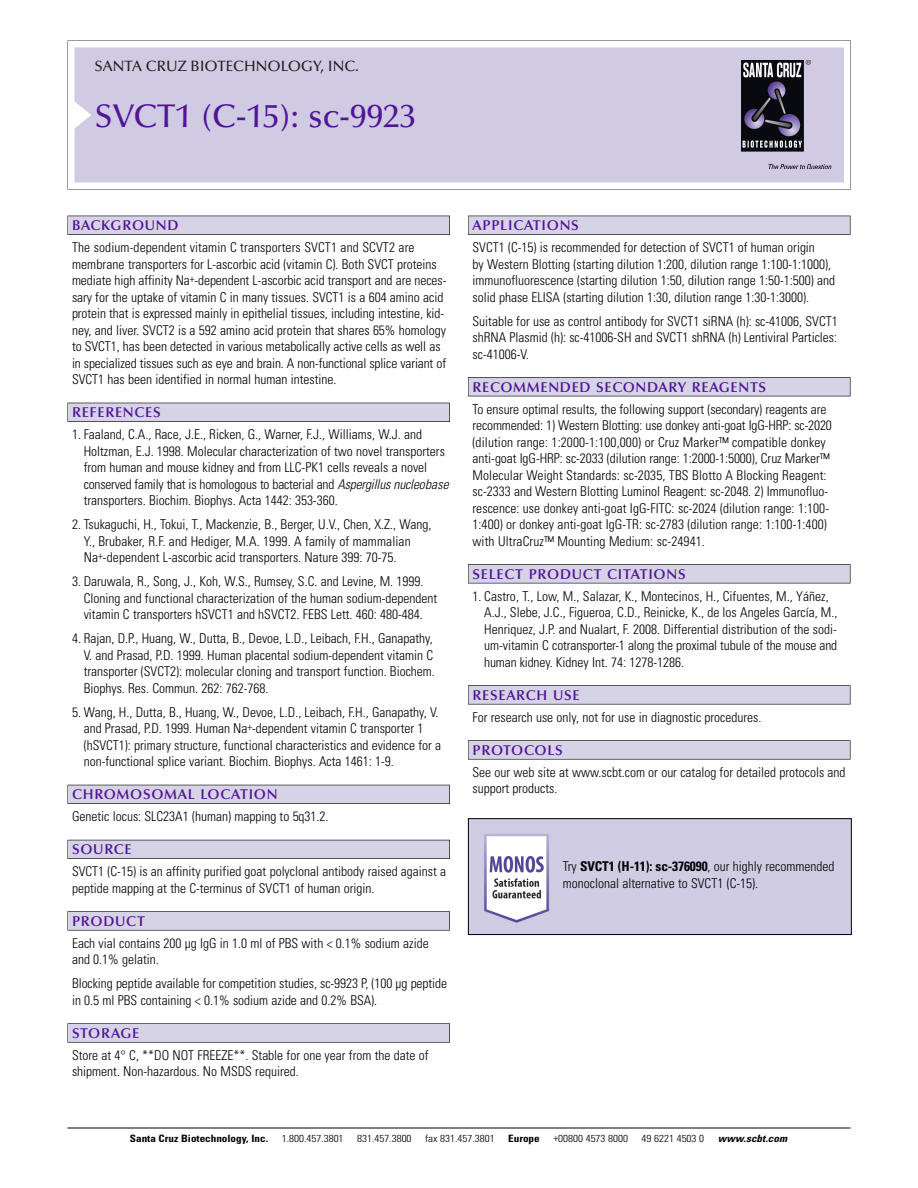
<style>
.page{position:relative;width:918px;height:1188px;background:#fff}
.page>*{position:absolute;margin:0;border:0;box-sizing:border-box;transform-origin:0 0}
.t1{font:500 33px "Optima";color:#511695}
.t2{font:500 15px "Optima";color:#231f20}
.t3{font:600 14.25px "Optima";letter-spacing:.05em;color:#511695}
.t4{font:300 condensed 13.5px/16.5px "Univers";color:#000}
.t5{font:300 condensed 10.2px "Univers";color:#000;scale:1.1 1}
.t6{font:700 condensed 10.2px "Univers";color:#000;scale:1.1 1}
.t7{font:italic 700 condensed 10.2px "Univers";letter-spacing:.005em;color:#000;scale:1.1 1}
.s1{font-style:italic}
.s2{font-weight:700}
</style>
<div class="page">
<svg style="left:68px;top:40px;width:783px;height:149px"></svg>
<div style="left:74px;top:47px;width:770px;height:135px;background:#d1cae3"></div>
<img style="left:741px;top:60px;width:90px;height:108px">
<div style="left:68px;top:216px;width:382px;height:19px;background:#525155"></div>
<div style="left:68px;top:216px;width:381px;height:18px;background:#d7d3e7"></div>
<div style="left:68px;top:403px;width:382px;height:19px;background:#515055"></div>
<div style="left:68px;top:403px;width:381px;height:18px;background:#d7d3e7"></div>
<div style="left:68px;top:785px;width:382px;height:19px;background:#525158"></div>
<div style="left:68px;top:785px;width:381px;height:18px;background:#d7d3e7"></div>
<div style="left:68px;top:840px;width:382px;height:19px;background:#54535a"></div>
<div style="left:68px;top:840px;width:381px;height:18px;background:#d7d3e7"></div>
<svg style="left:68px;top:911px;width:382px;height:20px"></svg>
<div style="left:68px;top:912px;width:381px;height:18px;background:#d7d3e7"></div>
<div style="left:68px;top:1023px;width:382px;height:20px;background:#626263"></div>
<div style="left:68px;top:1024px;width:381px;height:18px;background:#d7d3e7"></div>
<div style="left:468px;top:216px;width:382px;height:19px;background:#525155"></div>
<div style="left:468px;top:216px;width:382px;height:18px;background:#d7d3e7"></div>
<div style="left:468px;top:377px;width:382px;height:19px;background:#525155"></div>
<div style="left:468px;top:378px;width:382px;height:18px;background:#d7d3e7"></div>
<div style="left:468px;top:564px;width:382px;height:19px;background:#545357"></div>
<div style="left:468px;top:565px;width:382px;height:18px;background:#d7d3e7"></div>
<div style="left:468px;top:685px;width:382px;height:19px;background:#575759"></div>
<div style="left:468px;top:686px;width:382px;height:18px;background:#d7d3e7"></div>
<svg style="left:468px;top:740px;width:382px;height:20px"></svg>
<div style="left:468px;top:741px;width:382px;height:18px;background:#d7d3e7"></div>
<hr style="left:68px;top:1128px;width:782px;height:1px;background:#000">
<img style="left:470px;top:820px;width:380px;height:113px">
<div style="left:468px;top:818px;width:384px;height:117px;border:1px solid #000"></div>
<p class="t2" style="left:94px;top:61px;width:266px">SANTA CRUZ BIOTECHNOLOGY, INC.</p>
<h1 class="t1" style="left:94px;top:103px;width:323px">SVCT1 (C-15): sc-9923</h1>
<p class="t3" style="left:72px;top:219px;width:108px">BACKGROUND</p>
<p class="t4" style="left:72px;top:240px;width:376px">The sodium-dependent vitamin C transporters SVCT1 and SCVT2 are membrane transporters for L-ascorbic acid (vitamin C). Both SVCT proteins mediate high affinity Na<sup>+</sup>-dependent L-ascorbic acid transport and are neces&shy;sary for the uptake of vitamin C in many tissues. SVCT1 is a 604 amino acid protein that is expressed mainly in epithelial tissues, including intestine, kid&shy;ney, and liver. SVCT2 is a 592 amino acid protein that shares 65% homology to SVCT1, has been detected in various metabolically active cells as well as in specialized tissues such as eye and brain. A non-functional splice variant of SVCT1 has been identified in normal human intestine.</p>
<p class="t3" style="left:72px;top:407px;width:90px">REFERENCES</p>
<p class="t4" style="left:84px;top:427px;width:367px;text-indent:-12px">1. Faaland, C.A., Race, J.E., Ricken, G., Warner, F.J., Williams, W.J. and Holtzman, E.J. 1998. Molecular characterization of two novel transporters from human and mouse kidney and from LLC-PK1 cells reveals a novel conserved family that is homologous to bacterial and <span class="s1">Aspergillus nucleobase </span>transporters. Biochim. Biophys. Acta 1442: 353-360.</p>
<p class="t4" style="left:84px;top:517px;width:349px;text-indent:-12px">2. Tsukaguchi, H., Tokui, T., Mackenzie, B., Berger, U.V., Chen, X.Z., Wang,<br>Y., Brubaker, R.F. and Hediger, M.A. 1999. A family of mammalian<br>Na<sup>+</sup>-dependent L-ascorbic acid transporters. Nature 399: 70-75.</p>
<p class="t4" style="left:84px;top:574px;width:355px;text-indent:-12px">3. Daruwala, R., Song, J., Koh, W.S., Rumsey, S.C. and Levine, M. 1999.<br>Cloning and functional characterization of the human sodium-dependent vitamin C transporters hSVCT1 and hSVCT2. FEBS Lett. 460: 480-484.</p>
<p class="t4" style="left:84px;top:631px;width:353px;text-indent:-12px">4. Rajan, D.P., Huang, W., Dutta, B., Devoe, L.D., Leibach, F.H., Ganapathy, V. and Prasad, P.D. 1999. Human placental sodium-dependent vitamin C transporter (SVCT2): molecular cloning and transport function. Biochem.<br>Biophys. Res. Commun. 262: 762-768.</p>
<p class="t4" style="left:84px;top:705px;width:359px;text-indent:-12px">5. Wang, H., Dutta, B., Huang, W., Devoe, L.D., Leibach, F.H., Ganapathy, V. and Prasad, P.D. 1999. Human Na<sup>+</sup>-dependent vitamin C transporter 1 (hSVCT1): primary structure, functional characteristics and evidence for a non-functional splice variant. Biochim. Biophys. Acta 1461: 1-9.</p>
<p class="t3" style="left:72px;top:789px;width:207px">CHROMOSOMAL LOCATION</p>
<p class="t4" style="left:72px;top:809px;width:258px">Genetic locus: SLC23A1 (human) mapping to 5q31.2.</p>
<p class="t3" style="left:72px;top:844px;width:61px">SOURCE</p>
<p class="t4" style="left:72px;top:864px;width:376px">SVCT1 (C-15) is an affinity purified goat polyclonal antibody raised against a peptide mapping at the C-terminus of SVCT1 of human origin.</p>
<p class="t3" style="left:72px;top:915px;width:74px">PRODUCT</p>
<p class="t4" style="left:72px;top:936px;width:358px">Each vial contains 200 µg IgG in 1.0 ml of PBS with &lt; 0.1% sodium azide and 0.1% gelatin.</p>
<p class="t4" style="left:72px;top:976px;width:377px">Blocking peptide available for competition studies, sc-9923 P, (100 µg peptide in 0.5 ml PBS containing &lt; 0.1% sodium azide and 0.2% BSA).</p>
<p class="t3" style="left:72px;top:1027px;width:69px">STORAGE</p>
<p class="t4" style="left:72px;top:1048px;width:358px">Store at 4° C, **DO NOT FREEZE**. Stable for one year from the date of shipment. Non-hazardous. No MSDS required.</p>
<p class="t3" style="left:473px;top:219px;width:108px">APPLICATIONS</p>
<p class="t4" style="left:473px;top:240px;width:364px">SVCT1 (C-15) is recommended for detection of SVCT1 of human origin<br>by Western Blotting (starting dilution 1:200, dilution range 1:100-1:1000), immunofluorescence (starting dilution 1:50, dilution range 1:50-1:500) and solid phase ELISA (starting dilution 1:30, dilution range 1:30-1:3000).</p>
<p class="t4" style="left:473px;top:314px;width:367px;text-align:justify">Suitable for use as control antibody for SVCT1 siRNA (h): sc-41006, SVCT1 shRNA Plasmid (h): sc-41006-SH and SVCT1 shRNA (h) Lentiviral Particles: sc-41006-V.</p>
<p class="t3" style="left:473px;top:381px;width:295px">RECOMMENDED SECONDARY REAGENTS</p>
<p class="t4" style="left:473px;top:402px;width:361px">To ensure optimal results, the following support (secondary) reagents are recommended: 1) Western Blotting: use donkey anti-goat IgG-HRP: sc-2020 (dilution range: 1:2000-1:100,000) or Cruz Marker™ compatible donkey anti-goat IgG-HRP: sc-2033 (dilution range: 1:2000-1:5000), Cruz Marker™ Molecular Weight Standards: sc-2035, TBS Blotto A Blocking Reagent: sc-2333 and Western Blotting Luminol Reagent: sc-2048. 2) Immunofluo&shy;rescence: use donkey anti-goat IgG-FITC: sc-2024 (dilution range: 1:100- 1:400) or donkey anti-goat IgG-TR: sc-2783 (dilution range: 1:100-1:400) with UltraCruz™ Mounting Medium: sc-24941.</p>
<p class="t3" style="left:473px;top:568px;width:215px">SELECT PRODUCT CITATIONS</p>
<p class="t4" style="left:484px;top:589px;width:355px;text-indent:-12px">1. Castro, T., Low, M., Salazar, K., Montecinos, H., Cifuentes, M., Yáñez, A.J., Slebe, J.C., Figueroa, C.D., Reinicke, K., de los Angeles García, M., Henriquez, J.P. and Nualart, F. 2008. Differential distribution of the sodi&shy;um-vitamin C cotransporter-1 along the proximal tubule of the mouse and human kidney. Kidney Int. 74: 1278-1286.</p>
<p class="t3" style="left:473px;top:689px;width:109px">RESEARCH USE</p>
<p class="t4" style="left:473px;top:710px;width:290px">For research use only, not for use in diagnostic procedures.</p>
<p class="t3" style="left:473px;top:744px;width:92px">PROTOCOLS</p>
<p class="t4" style="left:473px;top:765px;width:375px">See our web site at www.scbt.com or our catalog for detailed protocols and support products.</p>
<p class="t4" style="left:563px;top:859px;width:273px">Try <span class="s2">SVCT1 (H-11): sc-376090</span>, our highly recommended monoclonal alternative to SVCT1 (C-15).</p>
<p class="t6" style="left:130px;top:1135px;width:127px">Santa Cruz Biotechnology, Inc.</p>
<p class="t5" style="left:282px;top:1135px;width:58px">1.800.457.3801</p>
<p class="t5" style="left:357px;top:1135px;width:51px">831.457.3800</p>
<p class="t5" style="left:425px;top:1135px;width:65px">fax 831.457.3801</p>
<p class="t6" style="left:508px;top:1135px;width:30px">Europe</p>
<p class="t5" style="left:553px;top:1135px;width:69px">+00800 4573 8000</p>
<p class="t5" style="left:642px;top:1135px;width:58px">49 6221 4503 0</p>
<p class="t7" style="left:718px;top:1135px;width:64px">www.scbt.com</p>
</div>
